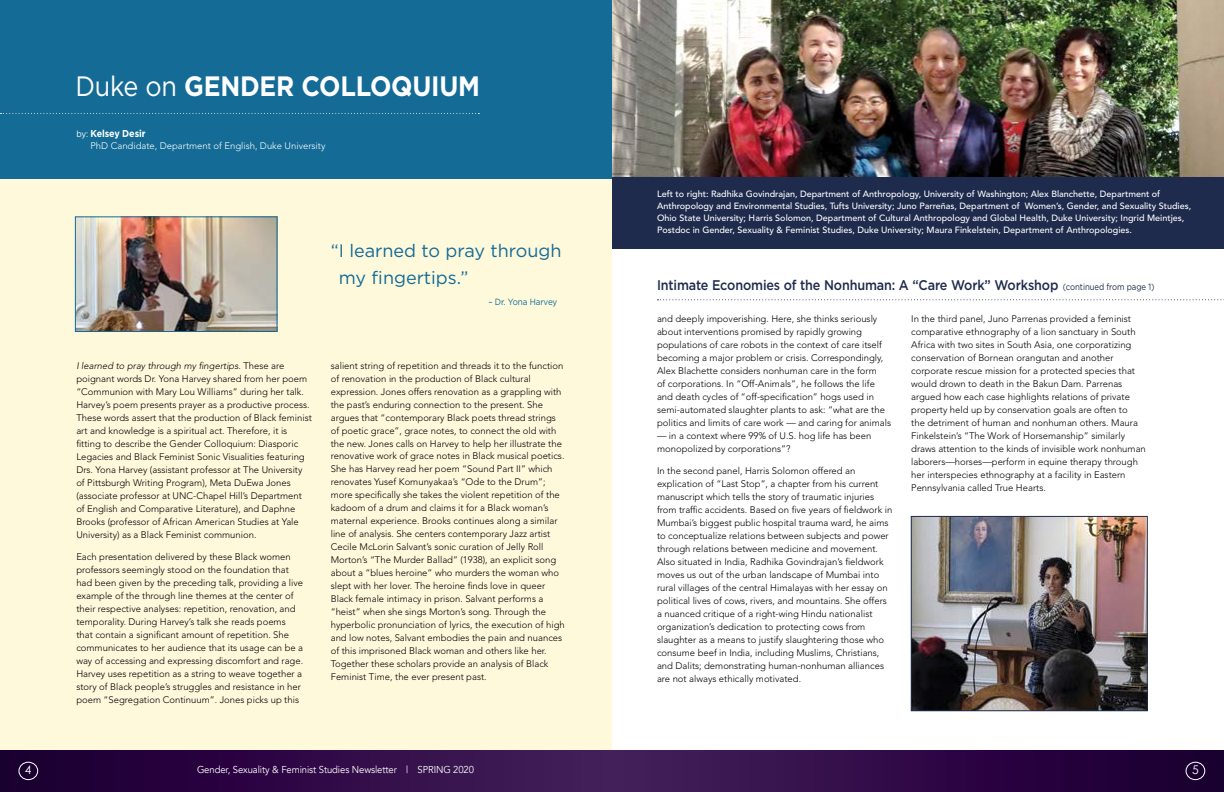
<style>
.page{position:relative;width:1224px;height:792px;background:#fff}
.page>*{position:absolute;margin:0;border:0;box-sizing:border-box;transform-origin:0 0}
.t1{font:700 28px "Gotham";letter-spacing:-.01em;color:#fff;scale:.9 1}
.t2{font:18px/27px "Gotham";color:#136b96}
.t3{font:500 14px "Gotham";letter-spacing:-.01em;color:#1e2b4c;scale:.9 1}
.t4{font:12px "Century Gothic";color:#fff}
.t5{font:10px "Avenir LT Com";letter-spacing:-.01em;color:#fff;scale:.95 1}
.t6{font:700 10px "Gotham";letter-spacing:-.01em;color:#fff;scale:.9 1}
.t7{font:300 9.5px/13px "Avenir LT Std";color:#000}
.t8{font:300 9.5px "Avenir LT Std";color:#fff}
.t9{font:500 9px/12px "Avenir LT Std";color:#fff}
.t10{font:9px "Gotham";letter-spacing:-.01em;color:#136b96;scale:.9 1}
.s1{font-weight:400}
.s2{font-weight:400;font-size:9px}
.s3{font-style:italic}
</style>
<div class="page">
<div style="left:612px;top:751px;width:612px;height:41px;background:linear-gradient(to right,#441d5a,#1a0031)"></div>
<div style="left:1186px;top:762px;width:19px;height:18px;border:1px solid #fff;border-radius:50%"></div>
<div style="left:0;top:0;width:612px;height:792px;background:#fff9dc"></div>
<div style="left:0;top:0;width:612px;height:178px;background:#136b96"></div>
<div style="left:0;top:751px;width:612px;height:41px;background:linear-gradient(to right,#1a0031,#441d5a)"></div>
<img style="left:77px;top:218px;width:199px;height:112px">
<div style="left:75px;top:216px;width:203px;height:116px;border:1px solid #136b96"></div>
<svg style="left:0;top:113px;width:479px;height:1px"></svg>
<img style="left:612px;top:0;width:612px;height:177px">
<div style="left:612px;top:177px;width:612px;height:72px;background:#1e2b4c"></div>
<svg style="left:658px;top:299px;width:566px;height:1px"></svg>
<img style="left:913px;top:518px;width:233px;height:191px">
<div style="left:911px;top:516px;width:237px;height:195px;border:1px solid #1e2b4c"></div>
<div style="left:19px;top:762px;width:19px;height:18px;border:1px solid #fff;border-radius:50%"></div>
<p class="t4" style="left:25px;top:762px;width:8px">4</p>
<h1 class="t1" style="left:75px;top:68px;width:451px"><span class="s1">Duke on</span> GENDER COLLOQUIUM</h1>
<p class="t6" style="left:76px;top:127px;width:78px"><span class="s2">by:</span> Kelsey Desir</p>
<p class="t8" style="left:90px;top:140px;width:236px">PhD Candidate, Department of English, Duke University</p>
<h2 class="t2" style="left:339px;top:237px;width:224px;text-indent:-8px">“I learned to pray through my fingertips.”</h2>
<p class="t10" style="left:488px;top:296px;width:78px">– Dr. Yona Harvey</p>
<p class="t7" style="left:76px;top:359px;width:237px"><span class="s3">I learned to pray through my fingertips.</span> These are poignant words Dr. Yona Harvey shared from her poem “Communion with Mary Lou Williams” during her talk.<br>Harvey’s poem presents prayer as a productive process.<br>These words assert that the production of Black feminist art and knowledge is a spiritual act. Therefore, it is fitting to describe the Gender Colloquium: Diasporic Legacies and Black Feminist Sonic Visualities featuring Drs. Yona Harvey (assistant professor at The University of Pittsburgh Writing Program), Meta DuEwa Jones (associate professor at UNC-Chapel Hill’s Department of English and Comparative Literature), and Daphne Brooks (professor of African American Studies at Yale University) as a Black Feminist communion.</p>
<p class="t7" style="left:76px;top:550px;width:228px">Each presentation delivered by these Black women professors seemingly stood on the foundation that had been given by the preceding talk, providing a live example of the through line themes at the center of their respective analyses: repetition, renovation, and temporality. During Harvey’s talk she reads poems that contain a significant amount of repetition. She communicates to her audience that its usage can be a way of accessing and expressing discomfort and rage.<br>Harvey uses repetition as a string to weave together a story of Black people’s struggles and resistance in her poem “Segregation Continuum”. Jones picks up this</p>
<p class="t7" style="left:331px;top:359px;width:236px">salient string of repetition and threads it to the function of renovation in the production of Black cultural expression. Jones offers renovation as a grappling with the past’s enduring connection to the present. She argues that “contemporary Black poets thread strings of poetic grace”, grace notes, to connect the old with the new. Jones calls on Harvey to help her illustrate the renovative work of grace notes in Black musical poetics.<br>She has Harvey read her poem “Sound Part II” which renovates Yusef Komunyakaa’s “Ode to the Drum”; more specifically she takes the violent repetition of the kadoom of a drum and claims it for a Black woman’s maternal experience. Brooks continues along a similar line of analysis. She centers contemporary Jazz artist Cecile McLorin Salvant’s sonic curation of Jelly Roll Morton’s “The Murder Ballad” (1938), an explicit song about a “blues heroine” who murders the woman who slept with her lover. The heroine finds love in queer Black female intimacy in prison. Salvant performs a “heist” when she sings Morton’s song. Through the hyperbolic pronunciation of lyrics, the execution of high and low notes, Salvant embodies the pain and nuances of this imprisoned Black woman and others like her.<br>Together these scholars provide an analysis of Black Feminist Time, the ever present past.</p>
<p class="t9" style="left:657px;top:188px;width:536px">Left to right: Radhika Govindrajan, Department of Anthropology, University of Washington; Alex Blanchette, Department of Anthropology and Environmental Studies, Tufts University; Juno Parreñas, Department of Women’s, Gender, and Sexuality Studies, Ohio State University; Harris Solomon, Department of Cultural Anthropology and Global Health, Duke University; Ingrid Meintjes, Postdoc in Gender, Sexuality &amp; Feminist Studies, Duke University; Maura Finkelstein, Department of Anthropologies.</p>
<h3 class="t3" style="left:657px;top:276px;width:554px">Intimate Economies of the Nonhuman: A “Care Work” Workshop <span class="s2">(continued from page 1)</span></h3>
<p class="t7" style="left:657px;top:312px;width:236px">and deeply impoverishing. Here, she thinks seriously about interventions promised by rapidly growing populations of care robots in the context of care itself becoming a major problem or crisis. Correspondingly, Alex Blachette considers nonhuman care in the form<br>of corporations. In “Off-Animals”, he follows the life and death cycles of “off-specification” hogs used in semi-automated slaughter plants to ask: “what are the politics and limits of care work — and caring for animals</p>
<p class="t7" style="left:657px;top:429px;width:216px">— in a context where 99% of U.S. hog life has been monopolized by corporations”?</p>
<p class="t7" style="left:657px;top:464px;width:237px">In the second panel, Harris Solomon offered an explication of “Last Stop”, a chapter from his current manuscript which tells the story of traumatic injuries from traffic accidents. Based on five years of fieldwork in Mumbai’s biggest public hospital trauma ward, he aims to conceptualize relations between subjects and power through relations between medicine and movement.<br>Also situated in India, Radhika Govindrajan’s fieldwork moves us out of the urban landscape of Mumbai into rural villages of the central Himalayas with her essay on political lives of cows, rivers, and mountains. She offers a nuanced critique of a right-wing Hindu nationalist organization’s dedication to protecting cows from slaughter as a means to justify slaughtering those who consume beef in India, including Muslims, Christians, and Dalits; demonstrating human-nonhuman alliances are not always ethically motivated.</p>
<p class="t7" style="left:911px;top:312px;width:236px">In the third panel, Juno Parrenas provided a feminist comparative ethnography of a lion sanctuary in South Africa with two sites in South Asia, one corporatizing conservation of Bornean orangutan and another corporate rescue mission for a protected species that would drown to death in the Bakun Dam. Parrenas argued how each case highlights relations of private property held up by conservation goals are often to<br>the detriment of human and nonhuman others. Maura Finkelstein’s “The Work of Horsemanship” similarly draws attention to the kinds of invisible work nonhuman laborers—horses—perform in equine therapy through her interspecies ethnography at a facility in Eastern Pennsylvania called True Hearts.</p>
<p class="t5" style="left:197px;top:764px;width:293px">Gender, Sexuality &amp; Feminist Studies Newsletter | SPRING 2020</p>
<p class="t4" style="left:1192px;top:763px;width:8px">5</p>
</div>
